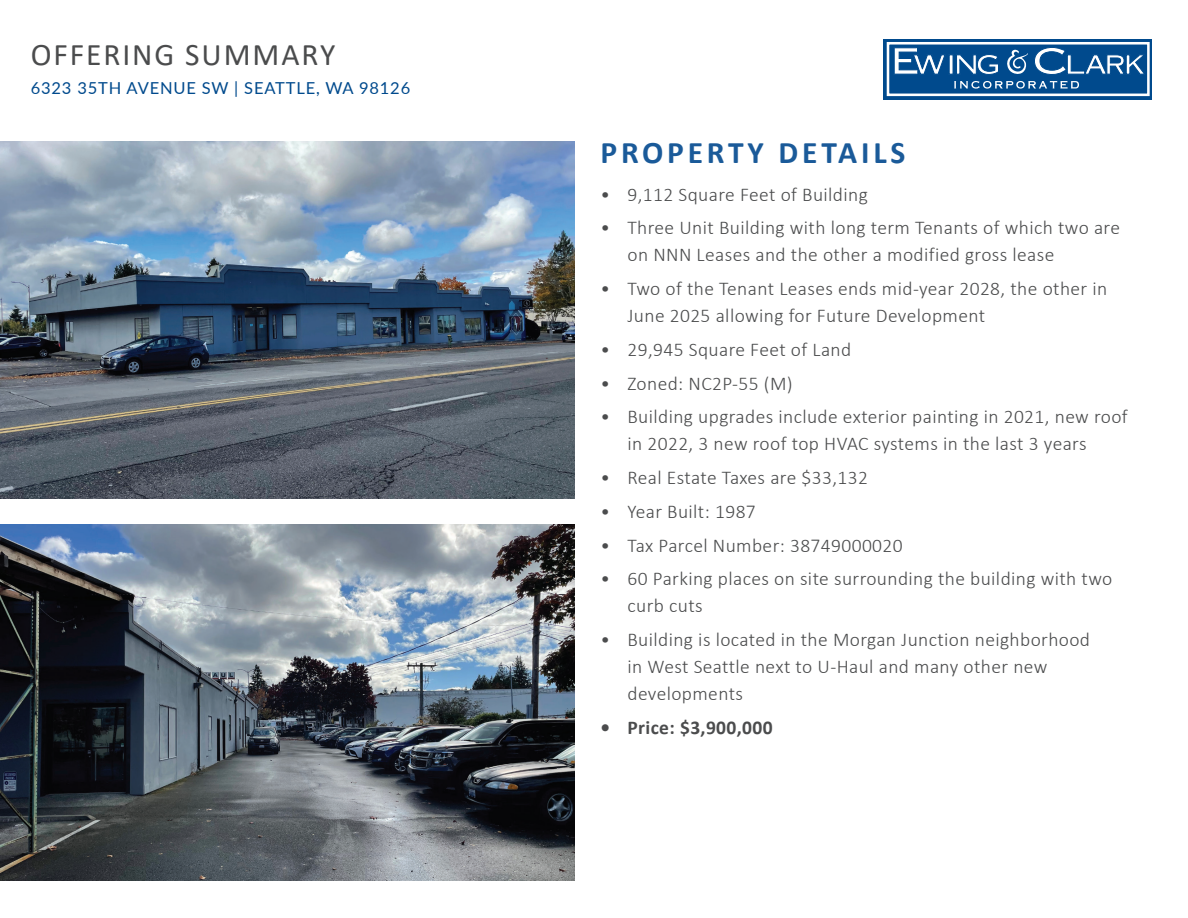
<style>
.page{position:relative;width:1188px;height:918px;background:#fff}
.page>*{position:absolute;margin:0;border:0;box-sizing:border-box;transform-origin:0 0}
.t1{font:31.5px "Calibri";letter-spacing:.06em;color:#4b4c4d}
.t2{font:700 31.5px "Calibri";letter-spacing:.12em;color:#1a5a99}
.t3{font:300 19.5px/27px "Calibri";letter-spacing:.02em;color:#4b4c4d}
.t4{font:700 19.5px "Calibri";letter-spacing:.02em;color:#4b4c4d}
.t5{font:16.5px "Lato";letter-spacing:.05em;color:#004a8d}
</style>
<div class="page">
<img style="left:0;top:142px;width:575px;height:356px">
<hr style="left:1187px;top:511px;width:1px;height:367px;background:#e4e5e7">
<img style="left:0;top:525px;width:575px;height:356px">
<svg style="left:884px;top:39px;width:268px;height:60px;background:#064e8f"></svg>
<div style="left:888px;top:43px;width:260px;height:52px;background:#004a8d"></div>
<div style="left:887px;top:42px;width:263px;height:54px;border:3px solid #fff"></div>
<svg style="left:894px;top:47px;width:104px;height:28px"></svg>
<svg style="left:1034px;top:47px;width:110px;height:28px"></svg>
<svg style="left:1007px;top:50px;width:21px;height:24px"></svg>
<svg style="left:954px;top:81px;width:125px;height:8px"></svg>
<h1 class="t1" style="left:31px;top:32px;width:306px">OFFERING SUMMARY</h1>
<p class="t5" style="left:31px;top:76px;width:381px">6323 35TH AVENUE SW | SEATTLE, WA 98126</p>
<h1 class="t2" style="left:600px;top:130px;width:306px">PROPERTY DETAILS</h1>
<p class="t3" style="left:600px;top:180px;width:269px">• 9,112 Square Feet of Building</p>
<p class="t3" style="left:627px;top:214px;width:494px;text-indent:-27px">• Three Unit Building with long term Tenants of which two are on NNN Leases and the other a modified gross lease</p>
<p class="t3" style="left:627px;top:275px;width:481px;text-indent:-27px">• Two of the Tenant Leases ends mid-year 2028, the other in<br>June 2025 allowing for Future Development</p>
<p class="t3" style="left:600px;top:336px;width:252px">• 29,945 Square Feet of Land</p>
<p class="t3" style="left:600px;top:369px;width:194px">• Zoned: NC2P-55 (M)</p>
<p class="t3" style="left:627px;top:403px;width:502px;text-indent:-27px">• Building upgrades include exterior painting in 2021, new roof in 2022, 3 new roof top HVAC systems in the last 3 years</p>
<p class="t3" style="left:600px;top:464px;width:269px">• Real Estate Taxes are $33,132</p>
<p class="t3" style="left:600px;top:498px;width:157px">• Year Built: 1987</p>
<p class="t3" style="left:600px;top:531px;width:304px">• Tax Parcel Number: 38749000020</p>
<p class="t3" style="left:627px;top:565px;width:486px;text-indent:-27px">• 60 Parking places on site surrounding the building with two curb cuts</p>
<p class="t3" style="left:627px;top:626px;width:464px;text-indent:-27px">• Building is located in the Morgan Junction neighborhood in West Seattle next to U-Haul and many other new developments</p>
<p class="t4" style="left:600px;top:714px;width:174px">• Price: $3,900,000</p>
</div>
